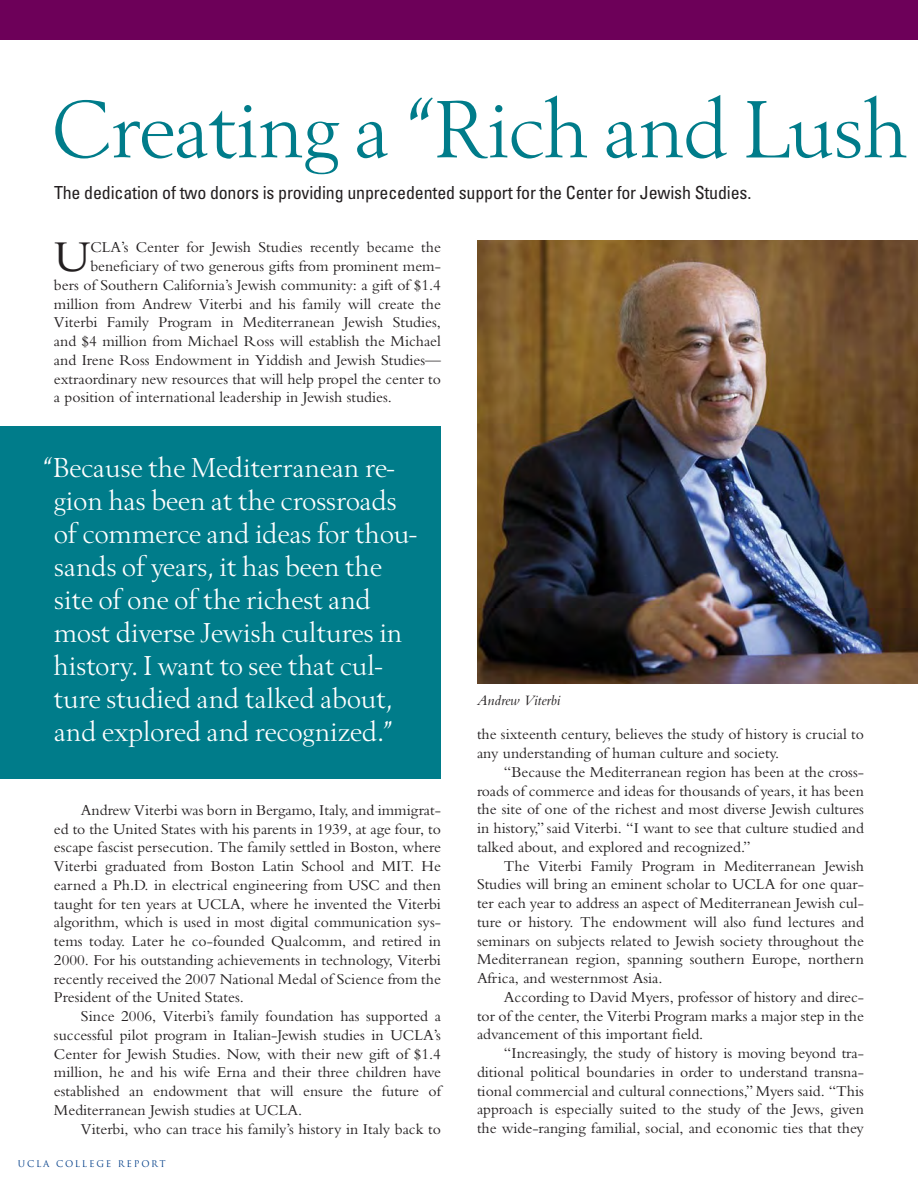
<style>
.page{position:relative;width:918px;height:1188px;background:#fff}
.page>*{position:absolute;margin:0;border:0;box-sizing:border-box;transform-origin:0 0}
.t1{font:84.75px "Berling T";letter-spacing:-.01em;color:#007c8a}
.t2{font:45.9px "Bembo MT Std";color:#231f20}
.t3{font:28.5px/33px "Berling T";color:#fff}
.t4{font:condensed 18px "Univers";letter-spacing:-.01em;color:#231f20}
.t5{font:15.75px/18.8px "Bembo MT Std";color:#231f20;text-align:justify}
.t6{font:italic 15px "Bembo MT Std";color:#231f20}
.t7{font:9px "Trajan";letter-spacing:.2em;color:#023e88}
</style>
<div class="page">
<div style="left:0;top:0;width:918px;height:39px;background:#6d0059"></div>
<img style="left:477px;top:240px;width:441px;height:444px">
<div style="left:0;top:426px;width:441px;height:352px;background:#007c8a"></div>
<h1 class="t1" style="left:52px;top:90px;width:857px">Creating a “Rich and Lush</h1>
<p class="t4" style="left:54px;top:186px;width:699px">The dedication of two donors is providing unprecedented support for the Center for Jewish Studies.</p>
<h2 class="t2" style="left:54px;top:239px;width:38px">U</h2>
<p class="t5" style="left:90px;top:239px;width:352px">CLA’s Center for Jewish Studies recently became the</p>
<p class="t5" style="left:90px;top:258px;width:352px">beneficiary of two generous gifts from prominent mem-</p>
<p class="t5" style="left:54px;top:277px;width:389px">bers of Southern California’s Jewish community: a gift of $1.4</p>
<p class="t5" style="left:54px;top:296px;width:389px">million from Andrew Viterbi and his family will create the</p>
<p class="t5" style="left:54px;top:314px;width:389px">Viterbi Family Program in Mediterranean Jewish Studies,</p>
<p class="t5" style="left:54px;top:333px;width:389px">and $4 million from Michael Ross will establish the Michael</p>
<p class="t5" style="left:54px;top:352px;width:389px">and Irene Ross Endowment in Yiddish and Jewish Studies—</p>
<p class="t5" style="left:54px;top:371px;width:389px">extraordinary new resources that will help propel the center to</p>
<p class="t5" style="left:54px;top:389px;width:339px">a position of international leadership in Jewish studies.</p>
<p class="t3" style="left:54px;top:452px;width:365px;text-indent:-11px">“Because the Mediterranean re&shy;gion has been at the crossroads of commerce and ideas for thou&shy;sands of years, it has been the site of one of the richest and most diverse Jewish cultures in history. I want to see that cul&shy;ture studied and talked about, and explored and recognized.”</p>
<p class="t5" style="left:54px;top:802px;width:389px;text-indent:27px">Andrew Viterbi was born in Bergamo, Italy, and immigrat&shy;ed to the United States with his parents in 1939, at age four, to escape fascist persecution. The family settled in Boston, where Viterbi graduated from Boston Latin School and MIT. He earned a Ph.D. in electrical engineering from USC and then taught for ten years at UCLA, where he invented the Viterbi algorithm, which is used in most digital communication sys&shy;tems today. Later he co-founded Qualcomm, and retired in 2000. For his outstanding achievements in technology, Viterbi recently received the 2007 National Medal of Science from the President of the United States.</p>
<p class="t5" style="left:54px;top:1008px;width:389px;text-indent:27px">Since 2006, Viterbi’s family foundation has supported a successful pilot program in Italian-Jewish studies in UCLA’s Center for Jewish Studies. Now, with their new gift of $1.4 million, he and his wife Erna and their three children have established an endowment that will ensure the future of Mediterranean Jewish studies at UCLA.</p>
<p class="t5" style="left:81px;top:1120px;width:361px">Viterbi, who can trace his family’s history in Italy back to</p>
<p class="t7" style="left:18px;top:1159px;width:149px">UCLA COLLEGE REPORT</p>
<p class="t6" style="left:477px;top:694px;width:85px">Andrew Viterbi</p>
<p class="t5" style="left:477px;top:726px;width:389px">the sixteenth century, believes the study of history is crucial to any understanding of human culture and society.</p>
<p class="t5" style="left:477px;top:764px;width:389px;text-indent:27px">“Because the Mediterranean region has been at the cross&shy;roads of commerce and ideas for thousands of years, it has been the site of one of the richest and most diverse Jewish cultures in history,” said Viterbi. “I want to see that culture studied and talked about, and explored and recognized.”</p>
<p class="t5" style="left:477px;top:858px;width:389px;text-indent:27px">The Viterbi Family Program in Mediterranean Jewish Studies will bring an eminent scholar to UCLA for one quar&shy;ter each year to address an aspect of Mediterranean Jewish cul&shy;ture or history. The endowment will also fund lectures and seminars on subjects related to Jewish society throughout the Mediterranean region, spanning southern Europe, northern Africa, and westernmost Asia.</p>
<p class="t5" style="left:477px;top:989px;width:389px;text-indent:27px">According to David Myers, professor of history and direc&shy;tor of the center, the Viterbi Program marks a major step in the advancement of this important field.</p>
<p class="t5" style="left:477px;top:1045px;width:389px;text-indent:27px">“Increasingly, the study of history is moving beyond tra&shy;ditional political boundaries in order to understand transna&shy;tional commercial and cultural connections,” Myers said. “This approach is especially suited to the study of the Jews, given the wide-ranging familial, social, and economic ties that they</p>
</div>
